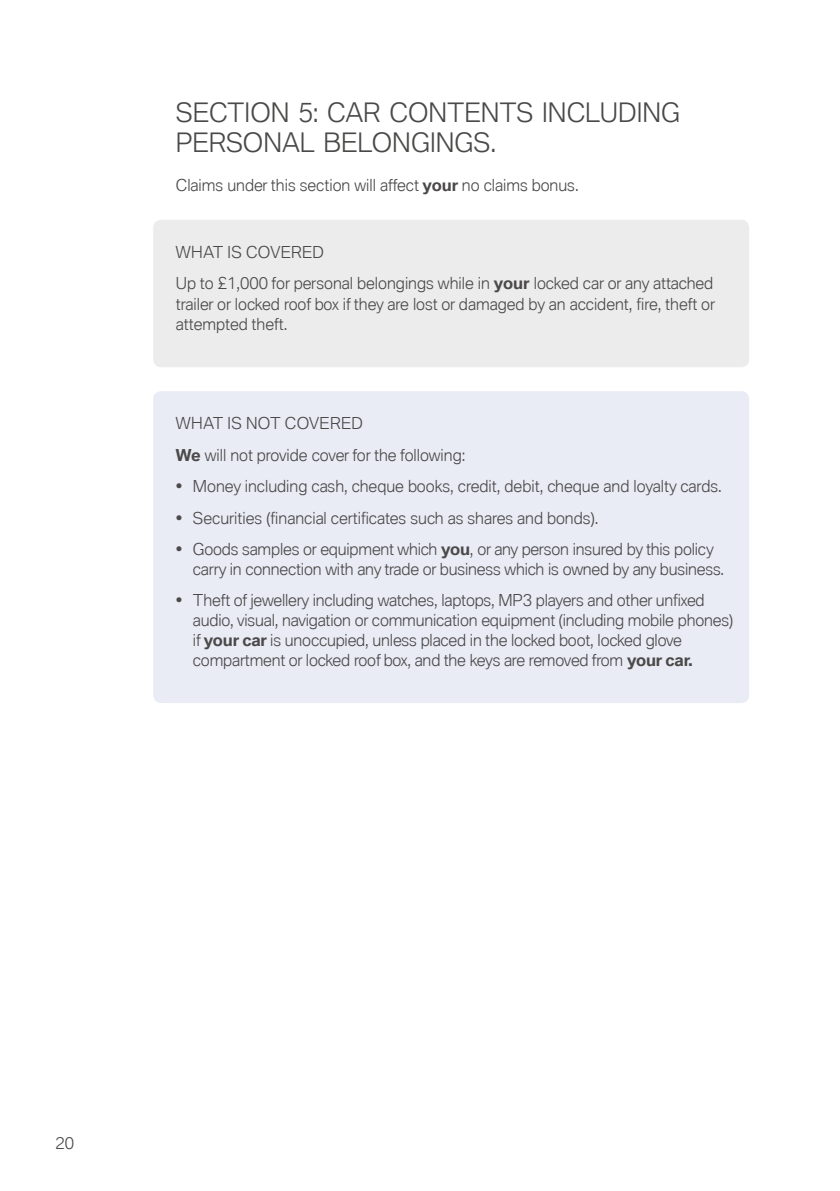
<style>
.page{position:relative;width:840px;height:1191px;background:#fff}
.page>*{position:absolute;margin:0;border:0;box-sizing:border-box;transform-origin:0 0}
.t1{font:300 26px/30px "BMW Type Global Pro";color:#494948}
.t2{font:300 16px/20px "BMW Type Global Pro";letter-spacing:-.01em;color:#4b4949}
.t3{font:300 16px "BMW Type Global Pro";color:#494948}
.s1{font-weight:700}
.s2{color:#494948}
</style>
<div class="page">
<div style="left:153px;top:391px;width:595px;height:312px;background:#e9ecf5;border-radius:8px"></div>
<div style="left:153px;top:220px;width:595px;height:147px;background:#ececed;border-radius:8px"></div>
<h1 class="t1" style="left:176px;top:99px;width:505px">SECTION 5: CAR CONTENTS INCLUDING<br>PERSONAL BELONGINGS.</h1>
<p class="t2" style="left:176px;top:176px;width:404px">Claims under this section will affect <span class="s1">your</span> no claims bonus.</p>
<p class="t2" style="left:176px;top:237px;width:538px;line-height:31.4px"><span class="s2">WHAT IS COVERED<br></span>Up to £1,000 for personal belongings while in <span class="s1">your</span> locked car or any attached</p>
<p class="t2" style="left:176px;top:295px;width:540px">trailer or locked roof box if they are lost or damaged by an accident, fire, theft or attempted theft.</p>
<p class="t2" style="left:176px;top:409px;width:291px;line-height:31.4px"><span class="s2">WHAT IS NOT COVERED<br></span><span class="s1">We</span> will not provide cover for the following:</p>
<p class="t2" style="left:176px;top:477px;width:547px">• Money including cash, cheque books, credit, debit, cheque and loyalty cards.</p>
<p class="t2" style="left:176px;top:508px;width:424px">• Securities (financial certificates such as shares and bonds).</p>
<p class="t2" style="left:193px;top:540px;width:532px;text-indent:-17px">• Goods samples or equipment which <span class="s1">you</span>, or any person insured by this policy carry in connection with any trade or business which is owned by any business.</p>
<p class="t2" style="left:193px;top:591px;width:541px;text-indent:-17px">• Theft of jewellery including watches, laptops, MP3 players and other unfixed audio, visual, navigation or communication equipment (including mobile phones) if <span class="s1">your car</span> is unoccupied, unless placed in the locked boot, locked glove compartment or locked roof box, and the keys are removed from <span class="s1">your car.</span></p>
<p class="t3" style="left:55px;top:1132px;width:20px">20</p>
</div>
